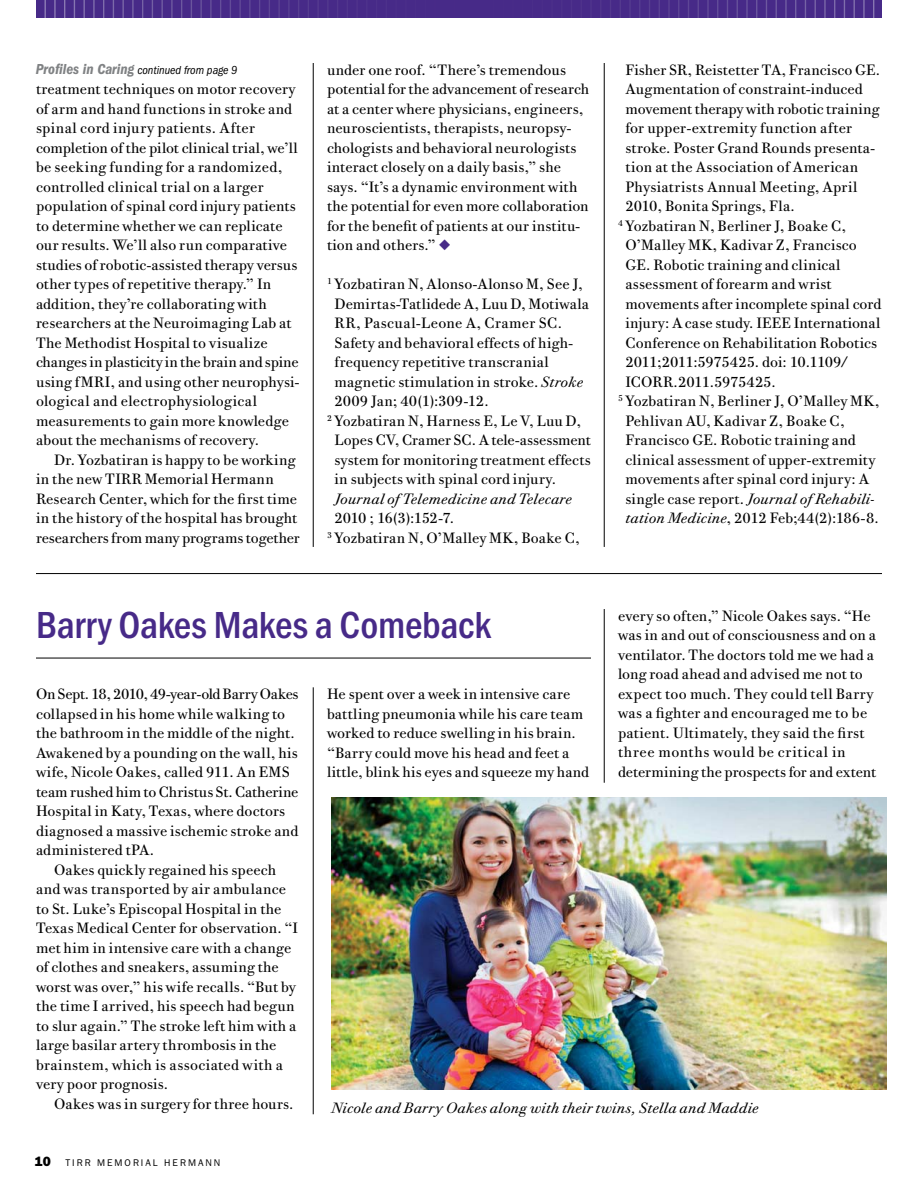
<style>
.page{position:relative;width:918px;height:1188px;background:#fff}
.page>*{position:absolute;margin:0;border:0;box-sizing:border-box;transform-origin:0 0}
.t1{font:500 condensed 39px "Franklin Gothic";letter-spacing:-.005em;color:#472a88}
.t2{font:15px/19.5px "Bodoni Twe ITC";letter-spacing:.01em;color:#000}
.t3{font:italic 15px "Bodoni Twe ITC";letter-spacing:.02em;color:#000}
.t4{font:15px "Bodoni Twe ITC";letter-spacing:-.01em;color:#000}
.t5{font:15px "Bodoni Twe ITC";letter-spacing:-.02em;color:#000}
.t6{font:15px "Bodoni Twe ITC";letter-spacing:.03em;color:#000}
.t7{font:800 13.5px "Franklin Gothic";color:#000}
.t8{font:italic condensed 12px "Franklin Gothic";color:#000}
.t9{font:9.75px "Franklin Gothic";letter-spacing:.2em;color:#000}
.s1{font-weight:600;font-size:15px;color:#808284}
.s2{color:#472a88}
.s3{font-style:italic}
.s4{font-style:normal}
</style>
<div class="page">
<div style="left:36px;top:0;width:846px;height:20px;background:#472a88"></div>
<div style="left:30px;top:18px;width:856px;height:6px;background:#fff"></div>
<hr style="left:36px;top:658px;width:555px;height:1px;background:#000">
<hr style="left:313px;top:687px;width:1px;height:427px;background:#000">
<hr style="left:313px;top:63px;width:1px;height:484px;background:#000">
<hr style="left:604px;top:609px;width:1px;height:174px;background:#000">
<hr style="left:604px;top:63px;width:1px;height:484px;background:#000">
<img style="left:331px;top:797px;width:555px;height:292px">
<hr style="left:36px;top:573px;width:846px;height:1px;background:#000">
<p class="t8" style="left:36px;top:64px;width:203px"><span class="s1">Profiles in Caring</span> continued from page 9</p>
<p class="t2" style="left:36px;top:79px;width:265px">treatment techniques on motor recovery of arm and hand functions in stroke and spinal cord injury patients. After completion of the pilot clinical trial, we’ll be seeking funding for a randomized, controlled clinical trial on a larger population of spinal cord injury patients to determine whether we can replicate our results. We’ll also run comparative studies of robotic-assisted therapy versus other types of repetitive therapy.” In addition, they’re collaborating with researchers at the Neuroimaging Lab at The Methodist Hospital to visualize changes in plasticity in the brain and spine using fMRI, and using other neurophysi&shy;ological and electrophysiological measurements to gain more knowledge about the mechanisms of recovery.</p>
<p class="t2" style="left:36px;top:450px;width:265px;text-indent:18px">Dr. Yozbatiran is happy to be working in the new TIRR Memorial Hermann Research Center, which for the first time in the history of the hospital has brought researchers from many programs together</p>
<p class="t2" style="left:327px;top:60px;width:264px">under one roof. “There’s tremendous potential for the advancement of research at a center where physicians, engineers, neuroscientists, therapists, neuropsy&shy;chologists and behavioral neurologists interact closely on a daily basis,” she says. “It’s a dynamic environment with the potential for even more collaboration for the benefit of patients at our institu&shy;tion and others.” <span class="s2">◆</span></p>
<p class="t2" style="left:327px;top:274px;width:257px"><sup>1</sup> Yozbatiran N, Alonso-Alonso M, See J,</p>
<p class="t2" style="left:334px;top:294px;width:256px">Demirtas-Tatlidede A, Luu D, Motiwala</p>
<p class="t6" style="left:334px;top:314px;width:229px">RR, Pascual-Leone A, Cramer SC.</p>
<p class="t2" style="left:334px;top:333px;width:240px">Safety and behavioral effects of high-</p>
<p class="t2" style="left:334px;top:352px;width:216px">frequency repetitive transcranial</p>
<p class="t2" style="left:334px;top:372px;width:250px">magnetic stimulation in stroke. <span class="s3">Stroke</span></p>
<p class="t2" style="left:334px;top:391px;width:156px">2009 Jan; 40(1):309-12.</p>
<p class="t2" style="left:327px;top:411px;width:256px"><sup>2</sup> Yozbatiran N, Harness E, Le V, Luu D,</p>
<p class="t2" style="left:334px;top:430px;width:258px">Lopes CV, Cramer SC. A tele-assessment</p>
<p class="t2" style="left:334px;top:450px;width:258px">system for monitoring treatment effects</p>
<p class="t2" style="left:334px;top:469px;width:223px">in subjects with spinal cord injury.</p>
<p class="t3" style="left:334px;top:489px;width:239px">Journal of Telemedicine and Telecare</p>
<p class="t2" style="left:327px;top:508px;width:254px;text-indent:7px">2010 ; 16(3):152-7.<br><sup>3</sup> Yozbatiran N, O’Malley MK, Boake C,</p>
<p class="t2" style="left:625px;top:60px;width:256px">Fisher SR, Reistetter TA, Francisco GE.</p>
<p class="t2" style="left:625px;top:79px;width:239px">Augmentation of constraint-induced</p>
<p class="t2" style="left:625px;top:99px;width:255px">movement therapy with robotic training</p>
<p class="t2" style="left:625px;top:118px;width:228px">for upper-extremity function after</p>
<p class="t2" style="left:625px;top:138px;width:251px">stroke. Poster Grand Rounds presenta-</p>
<p class="t2" style="left:625px;top:157px;width:234px">tion at the Association of American</p>
<p class="t2" style="left:625px;top:177px;width:233px">Physiatrists Annual Meeting, April</p>
<p class="t2" style="left:625px;top:196px;width:171px">2010, Bonita Springs, Fla.</p>
<p class="t2" style="left:618px;top:216px;width:230px"><sup>4</sup> Yozbatiran N, Berliner J, Boake C,</p>
<p class="t2" style="left:625px;top:235px;width:233px">O’Malley MK, Kadivar Z, Francisco</p>
<p class="t2" style="left:625px;top:255px;width:217px">GE. Robotic training and clinical</p>
<p class="t2" style="left:625px;top:274px;width:208px">assessment of forearm and wrist</p>
<p class="t2" style="left:625px;top:294px;width:257px">movements after incomplete spinal cord</p>
<p class="t2" style="left:625px;top:313px;width:256px">injury: A case study. IEEE International</p>
<p class="t2" style="left:625px;top:333px;width:253px">Conference on Rehabilitation Robotics</p>
<p class="t5" style="left:625px;top:353px;width:224px">2011;2011:5975425. doi: 10.1109/</p>
<p class="t4" style="left:625px;top:372px;width:152px">ICORR.2011.5975425.</p>
<p class="t2" style="left:618px;top:391px;width:263px"><sup>5</sup> Yozbatiran N, Berliner J, O’Malley MK,</p>
<p class="t2" style="left:625px;top:411px;width:221px">Pehlivan AU, Kadivar Z, Boake C,</p>
<p class="t2" style="left:625px;top:430px;width:232px">Francisco GE. Robotic training and</p>
<p class="t2" style="left:625px;top:450px;width:251px">clinical assessment of upper-extremity</p>
<p class="t2" style="left:625px;top:469px;width:245px">movements after spinal cord injury: A</p>
<p class="t3" style="left:625px;top:489px;width:251px"><span class="s4">single case report.</span> Journal of Rehabili-</p>
<p class="t4" style="left:625px;top:509px;width:255px"><span class="s3">tation Medicine</span>, 2012 Feb;44(2):186-8.</p>
<h1 class="t1" style="left:36px;top:603px;width:457px">Barry Oakes Makes a Comeback</h1>
<p class="t2" style="left:618px;top:606px;width:260px">every so often,” Nicole Oakes says. “He was in and out of consciousness and on a ventilator. The doctors told me we had a long road ahead and advised me not to expect too much. They could tell Barry was a fighter and encouraged me to be patient. Ultimately, they said the first three months would be critical in determining the prospects for and extent</p>
<p class="t2" style="left:36px;top:684px;width:264px">On Sept. 18, 2010, 49-year-old Barry Oakes collapsed in his home while walking to the bathroom in the middle of the night.<br>Awakened by a pounding on the wall, his wife, Nicole Oakes, called 911. An EMS team rushed him to Christus St. Catherine Hospital in Katy, Texas, where doctors diagnosed a massive ischemic stroke and administered tPA.</p>
<p class="t2" style="left:36px;top:860px;width:264px;text-indent:18px">Oakes quickly regained his speech and was transported by air ambulance to St. Luke’s Episcopal Hospital in the Texas Medical Center for observation. “I met him in intensive care with a change of clothes and sneakers, assuming the worst was over,” his wife recalls. “But by the time I arrived, his speech had begun to slur again.” The stroke left him with a large basilar artery thrombosis in the brainstem, which is associated with a very poor prognosis.</p>
<p class="t2" style="left:54px;top:1094px;width:241px">Oakes was in surgery for three hours.</p>
<p class="t2" style="left:327px;top:684px;width:264px">He spent over a week in intensive care battling pneumonia while his care team worked to reduce swelling in his brain. “Barry could move his head and feet a little, blink his eyes and squeeze my hand</p>
<p class="t3" style="left:331px;top:1099px;width:429px">Nicole and Barry Oakes along with their twins, Stella and Maddie</p>
<p class="t7" style="left:35px;top:1153px;width:18px">10</p>
<p class="t9" style="left:65px;top:1157px;width:157px">TIRR MEMORIAL HERMANN</p>
</div>
